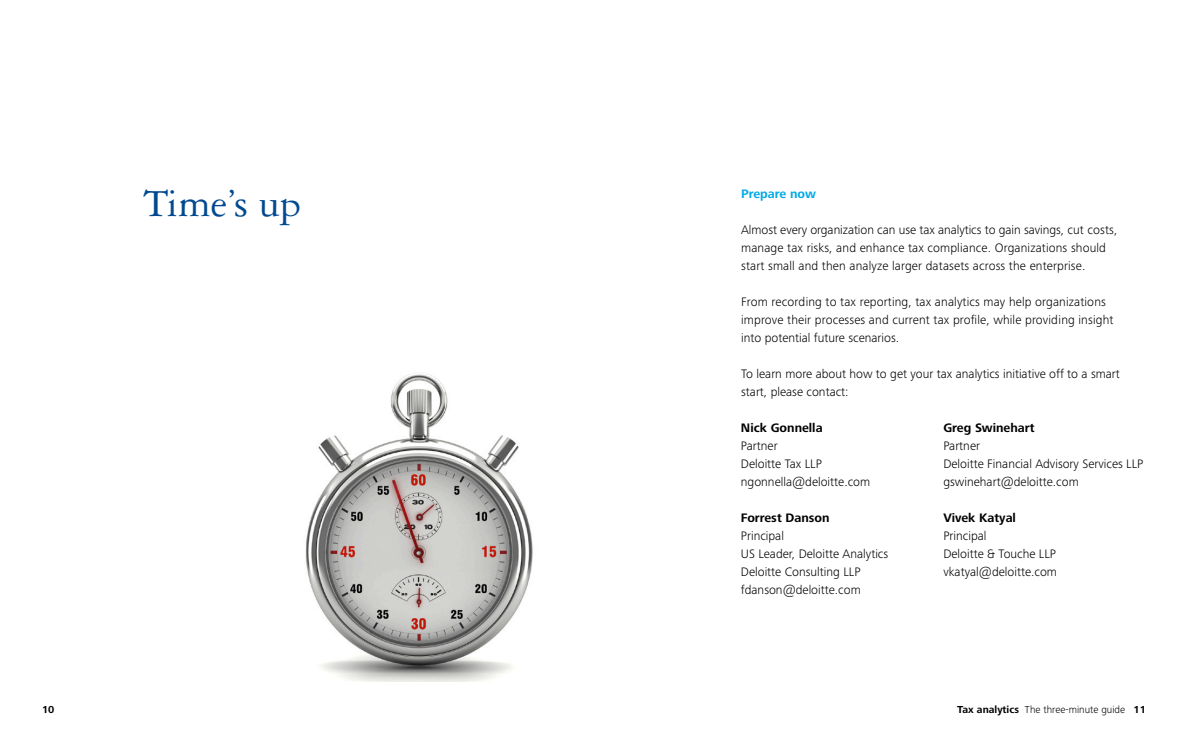
<style>
.page{position:relative;width:1188px;height:756px;background:#fff}
.page>*{position:absolute;margin:0;border:0;box-sizing:border-box;transform-origin:0 0}
.Subhead_styles_B_Sub{font:42px "Garamond Three";color:#004990}
.Body_Copy{font:300 12.75px/18px "Frutiger Next Pro";color:#000}
.Body_Copy-2{font:700 12.75px "Frutiger Next Pro";color:#000}
.Subhead_styles_B_Sub-2{font:700 12.75px "Frutiger Next Pro";color:#00a9e6}
.t1{font:300 10.5px "Frutiger Next Pro";color:#000}
.t2{font:700 10.5px "Frutiger Next Pro";color:#000}
.s1{font-weight:700}
</style>
<div class="page">
<img style="left:305px;top:373px;width:228px;height:308px">
<p class="Subhead_styles_B_Sub" style="left:143px;top:181px;width:159px">Time’s up</p>
<p class="Subhead_styles_B_Sub-2" style="left:741px;top:187px;width:76px">Prepare now</p>
<p class="Body_Copy" style="left:741px;top:221px;width:378px">Almost every organization can use tax analytics to gain savings, cut costs, manage tax risks, and enhance tax compliance. Organizations should start small and then analyze larger datasets across the enterprise.</p>
<p class="Body_Copy" style="left:741px;top:293px;width:374px">From recording to tax reporting, tax analytics may help organizations improve their processes and current tax profile, while providing insight into potential future scenarios.</p>
<p class="Body_Copy" style="left:741px;top:365px;width:380px">To learn more about how to get your tax analytics initiative off to a smart start, please contact:</p>
<p class="Body_Copy-2" style="left:741px;top:420px;width:83px">Nick Gonnella</p>
<p class="Body_Copy" style="left:741px;top:436px;width:38px">Partner</p>
<p class="Body_Copy" style="left:741px;top:454px;width:83px">Deloitte Tax LLP</p>
<p class="Body_Copy" style="left:741px;top:472px;width:131px">ngonnella@deloitte.com</p>
<p class="Body_Copy-2" style="left:741px;top:510px;width:90px">Forrest Danson</p>
<p class="Body_Copy" style="left:741px;top:526px;width:45px">Principal</p>
<p class="Body_Copy" style="left:741px;top:544px;width:149px">US Leader, Deloitte Analytics</p>
<p class="Body_Copy" style="left:741px;top:562px;width:121px">Deloitte Consulting LLP</p>
<p class="Body_Copy" style="left:741px;top:580px;width:121px">fdanson@deloitte.com</p>
<p class="Body_Copy-2" style="left:943px;top:420px;width:93px">Greg Swinehart</p>
<p class="Body_Copy" style="left:943px;top:436px;width:38px">Partner</p>
<p class="Body_Copy" style="left:943px;top:454px;width:202px">Deloitte Financial Advisory Services LLP</p>
<p class="Body_Copy" style="left:943px;top:472px;width:137px">gswinehart@deloitte.com</p>
<p class="Body_Copy-2" style="left:943px;top:510px;width:74px">Vivek Katyal</p>
<p class="Body_Copy" style="left:943px;top:526px;width:45px">Principal</p>
<p class="Body_Copy" style="left:943px;top:544px;width:114px">Deloitte &amp; Touche LLP</p>
<p class="Body_Copy" style="left:943px;top:562px;width:115px">vkatyal@deloitte.com</p>
<p class="t2" style="left:42px;top:704px;width:14px">10</p>
<p class="t1" style="left:957px;top:704px;width:190px"><span class="s1">Tax analytics</span> The three-minute guide <span class="s1">11</span></p>
</div>
